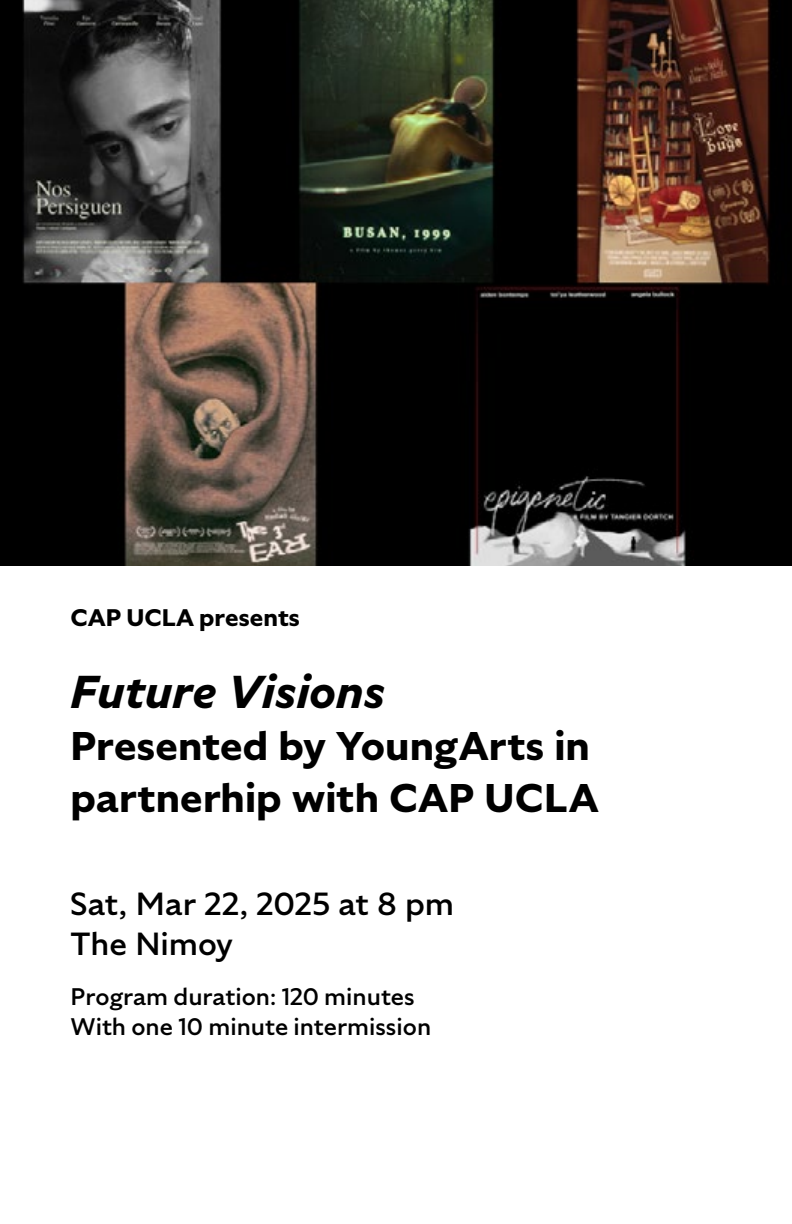
<style>
.page{position:relative;width:792px;height:1224px;background:#fff}
.page>*{position:absolute;margin:0;border:0;box-sizing:border-box;transform-origin:0 0}
.t1{font:italic 700 46px "Specter";letter-spacing:.005em;color:#000}
.t2{font:700 40px/52px "Specter";color:#000}
.t3{font:500 32px/40px "Specter";color:#000}
.t4{font:500 24px/30px "Specter";color:#000}
.t5{font:700 24px "Specter";color:#000}
</style>
<div class="page">
<img style="left:0;top:0;width:792px;height:565px">
<p class="t5" style="left:71px;top:602px;width:231px">CAP UCLA presents</p>
<h1 class="t1" style="left:71px;top:661px;width:316px">Future Visions</h1>
<h2 class="t2" style="left:71px;top:720px;width:530px">Presented by YoungArts in partnerhip with CAP UCLA</h2>
<h3 class="t3" style="left:71px;top:883px;width:385px">Sat, Mar 22, 2025 at 8 pm<br>The Nimoy</h3>
<p class="t4" style="left:71px;top:982px;width:362px">Program duration: 120 minutes<br>With one 10 minute intermission</p>
</div>
